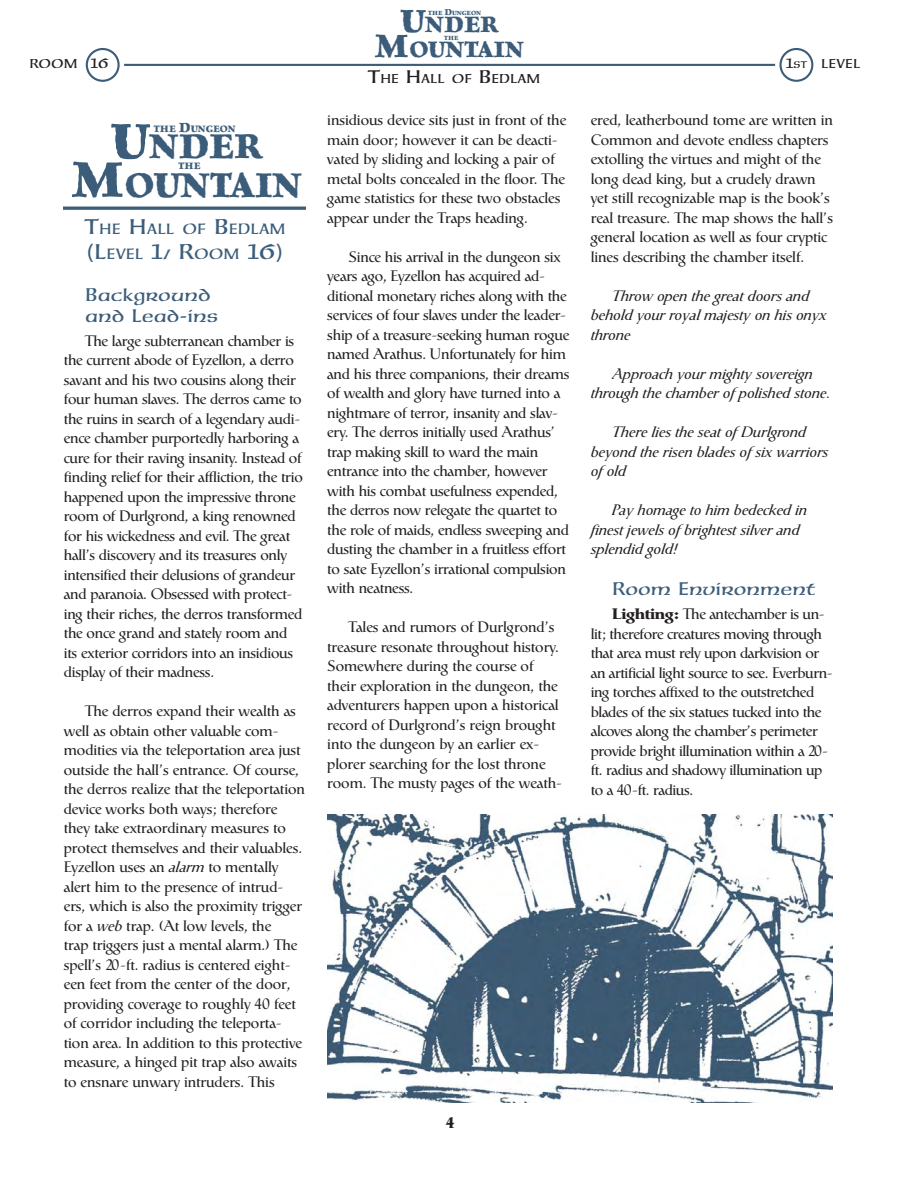
<style>
.page{position:relative;width:918px;height:1188px;background:#fff}
.page>*{position:absolute;margin:0;border:0;box-sizing:border-box;transform-origin:0 0}
.t1{font:700 38.7px/38.4px "Celestia Antiqua";color:#3c5d7a;text-align:center}
.t2{font:700 25.05px/24.9px "Celestia Antiqua";color:#3c5d7a;text-align:center}
.t3{font:21px "Neue Hammer Unziale One";color:#3c5d7a}
.t4{font:18px/21.6px "Neue Hammer Unziale One";color:#3c5d7a}
.t5{font:15px/19.5px "Catull";letter-spacing:-.01em;color:#231f20}
.t6{font:italic 15px/19.5px "Catull";color:#231f20}
.t7{font:14.7px "Neue Hammer Unziale One";color:#3c5d7a}
.t8{font:12.6px "Neue Hammer Unziale One";color:#231f20}
.t9{font:700 10.5px "Celestia Antiqua";color:#3c5d7a}
.t10{font:700 6.75px "Celestia Antiqua";color:#3c5d7a}
.s1{font-size:9.6px}
.s2{font-size:35.7px}
.s3{font-size:13.5px}
.s4{font-size:9.45px}
.s5{font-size:18px}
.s6{font-size:14.85px}
.s7{font-size:55.2px}
.s8{font-size:21px}
.s9{font-size:14.7px}
.s10{font-style:italic}
.s11{font-weight:700}
</style>
<div class="page">
<hr style="left:124px;top:64px;width:651px;height:2px;background:#3c5d7a">
<div style="left:86px;top:48px;width:34px;height:34px;border:2px solid #3c5d7a;border-radius:50%"></div>
<div style="left:779px;top:48px;width:34px;height:34px;border:2px solid #3c5d7a;border-radius:50%"></div>
<hr style="left:64px;top:207px;width:242px;height:3px;background:#3c5d7a">
<img style="left:327px;top:815px;width:506px;height:288px">
<p class="t10" style="left:428px;top:9px;width:54px">THE <span class="s1">D</span>UNGEON</p>
<p class="t10" style="left:444px;top:34px;width:16px">THE</p>
<h2 class="t2" style="left:375px;top:12px;width:151px"><span class="s2">U</span>NDER<br><span class="s2">M</span>OUNTAIN</h2>
<p class="t8" style="left:29px;top:57px;width:81px">ROOM <span class="s3">16</span></p>
<p class="t8" style="left:786px;top:57px;width:76px"><span class="s3">1</span><span class="s4">ST</span> LEVEL</p>
<p class="t8" style="left:367px;top:72px;width:174px"><span class="s5">T</span>HE <span class="s5">H</span>ALL OF <span class="s5">B</span>EDLAM</p>
<p class="t9" style="left:154px;top:123px;width:83px">THE <span class="s6">D</span>UNGEON</p>
<p class="t9" style="left:178px;top:160px;width:23px">THE</p>
<h1 class="t1" style="left:72px;top:127px;width:232px"><span class="s7">U</span>NDER<br><span class="s7">M</span>OUNTAIN</h1>
<p class="t7" style="left:84px;top:221px;width:203px"><span class="s8">T</span>HE <span class="s8">H</span>ALL OF <span class="s8">B</span>EDLAM</p>
<h3 class="t3" style="left:87px;top:241px;width:198px">(L<span class="s9">EVEL</span> 1, R<span class="s9">OOM</span> 16)</h3>
<p class="t4" style="left:85px;top:284px;width:135px">BACKGROUND<br>AND LEAD-INS</p>
<p class="t5" style="left:64px;top:332px;width:240px;text-indent:21px">The large subterranean chamber is the current abode of Eyzellon, a derro savant and his two cousins along their four human slaves. The derros came to the ruins in search of a legendary audi&shy;ence chamber purportedly harboring a cure for their raving insanity. Instead of finding relief for their affliction, the trio happened upon the impressive throne room of Durlgrond, a king renowned for his wickedness and evil. The great hall’s discovery and its treasures only intensified their delusions of grandeur and paranoia. Obsessed with protect&shy;ing their riches, the derros transformed the once grand and stately room and its exterior corridors into an insidious display of their madness.</p>
<p class="t5" style="left:64px;top:702px;width:243px;text-indent:21px">The derros expand their wealth as well as obtain other valuable com&shy;modities via the teleportation area just outside the hall’s entrance. Of course, the derros realize that the teleportation device works both ways; therefore they take extraordinary measures to protect themselves and their valuables.<br>Eyzellon uses an <span class="s10">alarm</span> to mentally alert him to the presence of intrud&shy;ers, which is also the proximity trigger for a <span class="s10">web</span> trap. (At low levels, the<br>trap triggers just a mental alarm.) The spell’s 20-ft. radius is centered eight&shy;een feet from the center of the door, providing coverage to roughly 40 feet of corridor including the teleporta&shy;tion area. In addition to this protective measure, a hinged pit trap also awaits to ensnare unwary intruders. This</p>
<p class="t5" style="left:327px;top:111px;width:241px">insidious device sits just in front of the main door; however it can be deacti&shy;vated by sliding and locking a pair of metal bolts concealed in the floor. The game statistics for these two obstacles appear under the Traps heading.</p>
<p class="t5" style="left:327px;top:248px;width:244px;text-indent:21px">Since his arrival in the dungeon six years ago, Eyzellon has acquired ad&shy;ditional monetary riches along with the services of four slaves under the leader&shy;ship of a treasure-seeking human rogue named Arathus. Unfortunately for him and his three companions, their dreams of wealth and glory have turned into a nightmare of terror, insanity and slav&shy;ery. The derros initially used Arathus’ trap making skill to ward the main entrance into the chamber, however with his combat usefulness expended, the derros now relegate the quartet to the role of maids, endless sweeping and dusting the chamber in a fruitless effort to sate Eyzellon’s irrational compulsion with neatness.</p>
<p class="t5" style="left:327px;top:618px;width:236px;text-indent:21px">Tales and rumors of Durlgrond’s treasure resonate throughout history.<br>Somewhere during the course of their exploration in the dungeon, the adventurers happen upon a historical record of Durlgrond’s reign brought into the dungeon by an earlier ex&shy;plorer searching for the lost throne room. The musty pages of the weath-</p>
<p class="t5" style="left:591px;top:111px;width:244px">ered, leatherbound tome are written in Common and devote endless chapters extolling the virtues and might of the long dead king, but a crudely drawn yet still recognizable map is the book’s real treasure. The map shows the hall’s general location as well as four cryptic lines describing the chamber itself.</p>
<p class="t6" style="left:591px;top:286px;width:237px;text-indent:21px">Throw open the great doors and behold your royal majesty on his onyx throne</p>
<p class="t6" style="left:591px;top:364px;width:241px;text-align:center">Approach your mighty sovereign through the chamber of polished stone.</p>
<p class="t6" style="left:591px;top:423px;width:239px;text-indent:21px">There lies the seat of Durlgrond beyond the risen blades of six warriors of old</p>
<p class="t6" style="left:591px;top:501px;width:218px;text-indent:21px">Pay homage to him bedecked in finest jewels of brightest silver and splendid gold!</p>
<p class="t4" style="left:612px;top:579px;width:205px">ROOM ENVIRONMENT</p>
<p class="t5" style="left:591px;top:605px;width:244px;text-indent:21px"><span class="s11">Lighting:</span> The antechamber is un&shy;lit; therefore creatures moving through that area must rely upon darkvision or an artificial light source to see. Everburn&shy;ing torches affixed to the outstretched blades of the six statues tucked into the alcoves along the chamber’s perimeter provide bright illumination within a 20- ft. radius and shadowy illumination up to a 40-ft. radius.</p>
</div>
